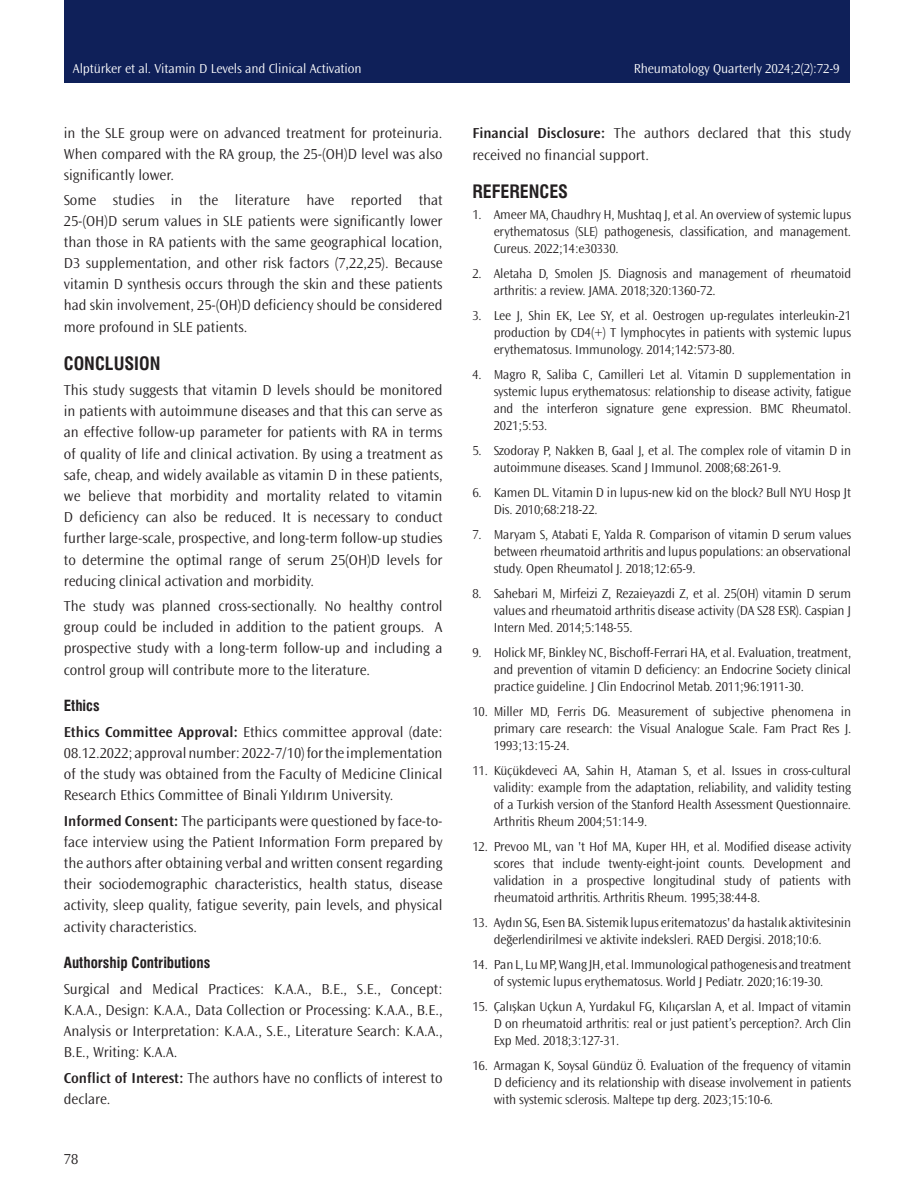
<style>
.page{position:relative;width:915px;height:1191px;background:#fff}
.page>*{position:absolute;margin:0;border:0;box-sizing:border-box;transform-origin:0 0}
.ANA_BASLIKLAR{font:18px "Swiss Condensed Bold Tr";color:#231f20}
.YAZI{font:300 15px/21.1px "Ocean Sans Std";color:#231f20;text-align:justify}
.BOLD{font:15px "Swiss Condensed Bold Tr";color:#231f20}
.KAYNAKLAR{font:300 13.5px/16.8px "Ocean Sans Std";letter-spacing:-.01em;color:#231f20;text-align:justify}
.t1{font:300 13.5px "Ocean Sans Std";letter-spacing:-.01em;color:#fff}
.s1{font-weight:600}
</style>
<div class="page">
<div style="left:64px;top:0;width:785px;height:83px;background:#0f2059"></div>
<p class="t1" style="left:73px;top:61px;width:290px">Alptürker et al. Vitamin D Levels and Clinical Activation</p>
<p class="t1" style="left:633px;top:61px;width:207px">Rheumatology Quarterly 2024;2(2):72-9</p>
<p class="YAZI" style="left:64px;top:123px;width:380px;line-height:20.7px">in the SLE group were on advanced treatment for proteinuria.<br>When compared with the RA group, the 25-(OH)D level was also significantly lower.</p>
<p class="YAZI" style="left:64px;top:190px;width:380px">Some studies in the literature have reported that 25-(OH)D serum values in SLE patients were significantly lower than those in RA patients with the same geographical location, D3 supplementation, and other risk factors (7,22,25). Because vitamin D synthesis occurs through the skin and these patients had skin involvement, 25-(OH)D deficiency should be considered more profound in SLE patients.</p>
<p class="ANA_BASLIKLAR" style="left:64px;top:352px;width:98px">CONCLUSION</p>
<p class="YAZI" style="left:64px;top:380px;width:380px">This study suggests that vitamin D levels should be monitored in patients with autoimmune diseases and that this can serve as an effective follow-up parameter for patients with RA in terms of quality of life and clinical activation. By using a treatment as safe, cheap, and widely available as vitamin D in these patients, we believe that morbidity and mortality related to vitamin D deficiency can also be reduced. It is necessary to conduct further large-scale, prospective, and long-term follow-up studies to determine the optimal range of serum 25(OH)D levels for reducing clinical activation and morbidity.</p>
<p class="YAZI" style="left:64px;top:596px;width:380px">The study was planned cross-sectionally. No healthy control group could be included in addition to the patient groups. A prospective study with a long-term follow-up and including a control group will contribute more to the literature.</p>
<p class="BOLD" style="left:64px;top:697px;width:37px">Ethics</p>
<p class="YAZI" style="left:64px;top:721px;width:380px"><span class="s1">Ethics Committee Approval:</span> Ethics committee approval (date:<br>08.12.2022; approval number: 2022-7/10) for the implementation of the study was obtained from the Faculty of Medicine Clinical Research Ethics Committee of Binali Yıldırım University.</p>
<p class="YAZI" style="left:64px;top:810px;width:380px"><span class="s1">Informed Consent:</span> The participants were questioned by face-to&shy;face interview using the Patient Information Form prepared by the authors after obtaining verbal and written consent regarding their sociodemographic characteristics, health status, disease activity, sleep quality, fatigue severity, pain levels, and physical activity characteristics.</p>
<p class="BOLD" style="left:64px;top:953px;width:148px">Authorship Contributions</p>
<p class="YAZI" style="left:64px;top:978px;width:380px">Surgical and Medical Practices: K.A.A., B.E., S.E., Concept:<br>K.A.A., Design: K.A.A., Data Collection or Processing: K.A.A., B.E., Analysis or Interpretation: K.A.A., S.E., Literature Search: K.A.A., B.E., Writing: K.A.A.</p>
<p class="YAZI" style="left:64px;top:1067px;width:380px"><span class="s1">Conflict of Interest:</span> The authors have no conflicts of interest to declare.</p>
<p class="YAZI" style="left:64px;top:1148px;width:16px">78</p>
<p class="YAZI" style="left:472px;top:123px;width:380px"><span class="s1">Financial Disclosure:</span> The authors declared that this study received no financial support.</p>
<p class="ANA_BASLIKLAR" style="left:472px;top:181px;width:97px">REFERENCES</p>
<p class="KAYNAKLAR" style="left:493px;top:206px;width:359px;text-indent:-21px">1. Ameer MA, Chaudhry H, Mushtaq J, et al. An overview of systemic lupus erythematosus (SLE) pathogenesis, classification, and management.<br>Cureus. 2022;14:e30330.</p>
<p class="KAYNAKLAR" style="left:493px;top:265px;width:359px;text-indent:-21px">2. Aletaha D, Smolen JS. Diagnosis and management of rheumatoid arthritis: a review. JAMA. 2018;320:1360-72.</p>
<p class="KAYNAKLAR" style="left:493px;top:308px;width:359px;text-indent:-21px">3. Lee J, Shin EK, Lee SY, et al. Oestrogen up-regulates interleukin-21 production by CD4(+) T lymphocytes in patients with systemic lupus erythematosus. Immunology. 2014;142:573-80.</p>
<p class="KAYNAKLAR" style="left:493px;top:367px;width:359px;text-indent:-21px">4. Magro R, Saliba C, Camilleri Let al. Vitamin D supplementation in systemic lupus erythematosus: relationship to disease activity, fatigue and the interferon signature gene expression. BMC Rheumatol.<br>2021;5:53.</p>
<p class="KAYNAKLAR" style="left:493px;top:442px;width:359px;text-indent:-21px">5. Szodoray P, Nakken B, Gaal J, et al. The complex role of vitamin D in autoimmune diseases. Scand J Immunol. 2008;68:261-9.</p>
<p class="KAYNAKLAR" style="left:493px;top:484px;width:359px;text-indent:-21px">6. Kamen DL. Vitamin D in lupus-new kid on the block? Bull NYU Hosp Jt<br>Dis. 2010;68:218-22.</p>
<p class="KAYNAKLAR" style="left:493px;top:527px;width:359px;text-indent:-21px">7. Maryam S, Atabati E, Yalda R. Comparison of vitamin D serum values between rheumatoid arthritis and lupus populations: an observational study. Open Rheumatol J. 2018;12:65-9.</p>
<p class="KAYNAKLAR" style="left:493px;top:585px;width:359px;text-indent:-21px">8. Sahebari M, Mirfeizi Z, Rezaieyazdi Z, et al. 25(OH) vitamin D serum values and rheumatoid arthritis disease activity (DA S28 ESR). Caspian J Intern Med. 2014;5:148-55.</p>
<p class="KAYNAKLAR" style="left:493px;top:644px;width:359px;text-indent:-21px">9. Holick MF, Binkley NC, Bischoff-Ferrari HA, et al. Evaluation, treatment, and prevention of vitamin D deficiency: an Endocrine Society clinical practice guideline. J Clin Endocrinol Metab. 2011;96:1911-30.</p>
<p class="KAYNAKLAR" style="left:493px;top:703px;width:359px;text-indent:-21px">10. Miller MD, Ferris DG. Measurement of subjective phenomena in primary care research: the Visual Analogue Scale. Fam Pract Res J.<br>1993;13:15-24.</p>
<p class="KAYNAKLAR" style="left:493px;top:762px;width:359px;text-indent:-21px">11. Küçükdeveci AA, Sahin H, Ataman S, et al. Issues in cross-cultural validity: example from the adaptation, reliability, and validity testing of a Turkish version of the Stanford Health Assessment Questionnaire.<br>Arthritis Rheum 2004;51:14-9.</p>
<p class="KAYNAKLAR" style="left:493px;top:838px;width:359px;text-indent:-21px">12. Prevoo ML, van 't Hof MA, Kuper HH, et al. Modified disease activity scores that include twenty-eight-joint counts. Development and validation in a prospective longitudinal study of patients with rheumatoid arthritis. Arthritis Rheum. 1995;38:44-8.</p>
<p class="KAYNAKLAR" style="left:493px;top:914px;width:359px;text-indent:-21px">13. Aydın SG, Esen BA. Sistemik lupus eritematozus' da hastalık aktivitesinin değerlendirilmesi ve aktivite indeksleri. RAED Dergisi. 2018;10:6.</p>
<p class="KAYNAKLAR" style="left:472px;top:956px;width:380px;text-align:center">14. Pan L, Lu MP, Wang JH, et al. Immunological pathogenesis and treatment of systemic lupus erythematosus. World J Pediatr. 2020;16:19-30.</p>
<p class="KAYNAKLAR" style="left:493px;top:998px;width:359px;text-indent:-21px">15. Çalışkan Uçkun A, Yurdakul FG, Kılıçarslan A, et al. Impact of vitamin D on rheumatoid arthritis: real or just patient’s perception?. Arch Clin Exp Med. 2018;3:127-31.</p>
<p class="KAYNAKLAR" style="left:493px;top:1057px;width:359px;text-indent:-21px">16. Armagan K, Soysal Gündüz Ö. Evaluation of the frequency of vitamin D deficiency and its relationship with disease involvement in patients with systemic sclerosis. Maltepe tıp derg. 2023;15:10-6.</p>
</div>
